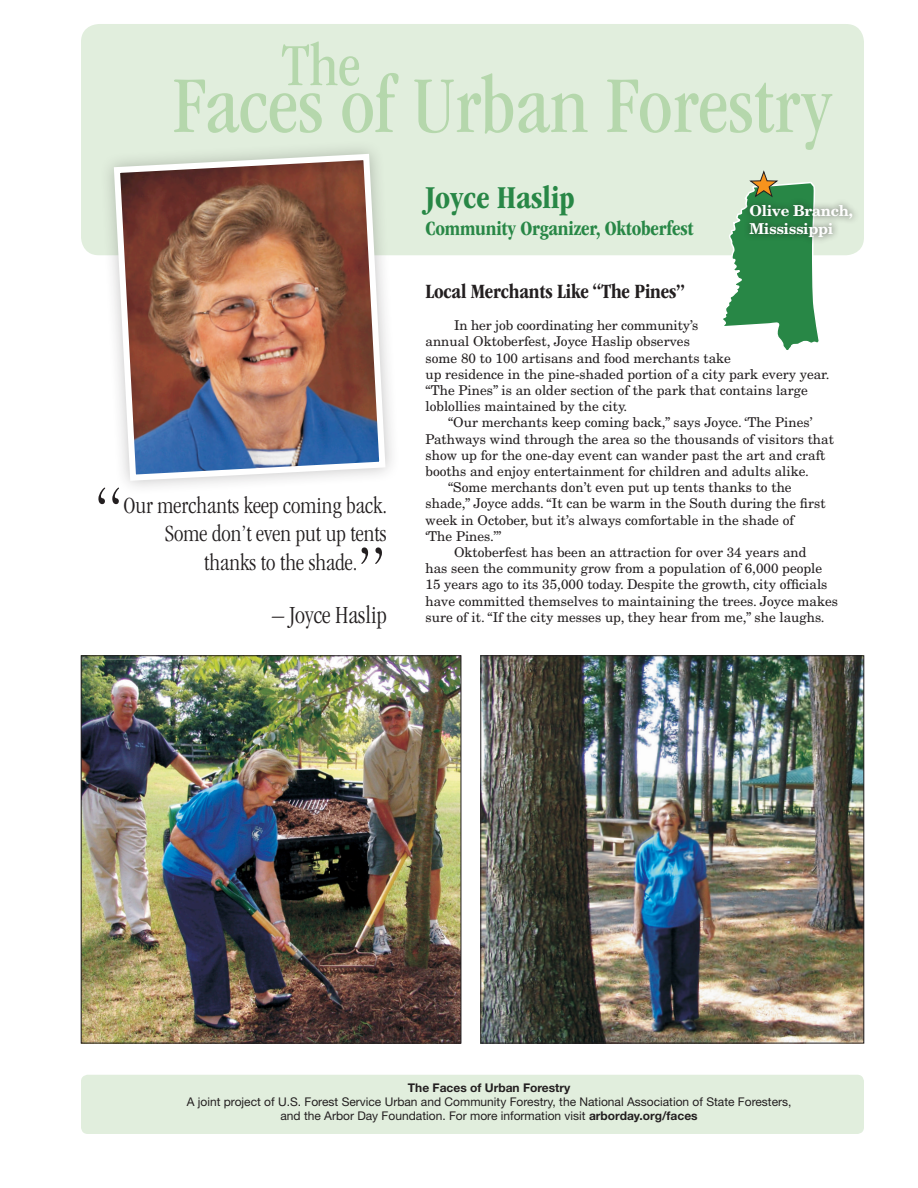
<style>
.page{position:relative;width:918px;height:1188px;background:#fff}
.page>*{position:absolute;margin:0;border:0;box-sizing:border-box;transform-origin:0 0}
.t1{font:300 condensed 75px "ITC Garamond Std";color:#231f20}
.t2{font:700 condensed 33px "ITC Garamond Std";color:#288746}
.t3{font:300 condensed 25.5px "ITC Garamond Std";color:#231f20}
.t4{font:300 condensed 24px "ITC Garamond Std";color:#231f20}
.t5{font:700 condensed 21px "ITC Garamond Std";letter-spacing:-.01em;color:#288746}
.t6{font:700 condensed 21px "ITC Garamond Std";letter-spacing:-.01em;color:#231f20}
.t7{font:700 15px/18px "New Century Schlbk LT Std";letter-spacing:-.02em;color:#fff}
.t8{font:13.5px/16.2px "New Century Schlbk LT Std";color:#231f20}
.t9{font:12px/14.4px "Helvetica Neue LT Std";color:#231f20;text-align:center}
.t10{font:700 12px "Helvetica Neue LT Std";color:#231f20}
.s1{font-weight:700}
</style>
<div class="page">
<div style="left:81px;top:24px;width:783px;height:231px;background:#e1eedd;border-radius:18px"></div>
<div style="left:81px;top:1075px;width:783px;height:59px;background:#e1eedd;border-radius:7px"></div>
<svg style="left:174px;top:73px;width:658px;height:77px"></svg>
<svg style="left:282px;top:41px;width:77px;height:45px"></svg>
<div style="left:99px;top:139px;width:301px;height:357px;background:#231f20;opacity:.27"></div>
<img style="left:111px;top:151px;width:278px;height:333px">
<img style="left:83px;top:657px;width:376px;height:384px">
<div style="left:81px;top:655px;width:380px;height:388px;border:1px solid #231f20"></div>
<img style="left:482px;top:657px;width:380px;height:384px">
<div style="left:480px;top:655px;width:384px;height:388px;border:1px solid #231f20"></div>
<div style="left:743px;top:198px;width:117px;height:47px;background:#231f20;opacity:.75"></div>
<svg style="left:723px;top:171px;width:98px;height:179px"></svg>
<h1 class="t1" style="left:94px;top:475px;width:31px">“</h1>
<h3 class="t4" style="left:124px;top:492px;width:265px">Our merchants keep coming back.</h3>
<h3 class="t4" style="left:165px;top:520px;width:223px">Some don’t even put up tents</h3>
<h3 class="t4" style="left:204px;top:549px;width:155px">thanks to the shade.</h3>
<h1 class="t1" style="left:357px;top:531px;width:31px">”</h1>
<h3 class="t3" style="left:272px;top:600px;width:116px">– Joyce Haslip</h3>
<h2 class="t2" style="left:426px;top:179px;width:151px">Joyce Haslip</h2>
<h3 class="t5" style="left:426px;top:216px;width:270px">Community Organizer, Oktoberfest</h3>
<p class="t7" style="left:750px;top:202px;width:105px">Olive Branch,<br>Mississippi</p>
<h3 class="t6" style="left:426px;top:279px;width:261px">Local Merchants Like “The Pines”</h3>
<p class="t8" style="left:426px;top:317px;width:406px;text-indent:28px">In her job coordinating her community’s<br>annual Oktoberfest, Joyce Haslip observes<br>some 80 to 100 artisans and food merchants take<br>up residence in the pine-shaded portion of a city park every year. “The Pines” is an older section of the park that contains large loblollies maintained by the city.</p>
<p class="t8" style="left:448px;top:414px;width:366px">“Our merchants keep coming back,” says Joyce. ‘The Pines’</p>
<p class="t8" style="left:426px;top:431px;width:410px">Pathways wind through the area so the thousands of visitors that</p>
<p class="t8" style="left:426px;top:447px;width:401px">show up for the one-day event can wander past the art and craft</p>
<p class="t8" style="left:426px;top:463px;width:385px">booths and enjoy entertainment for children and adults alike.</p>
<p class="t8" style="left:448px;top:479px;width:345px">“Some merchants don’t even put up tents thanks to the</p>
<p class="t8" style="left:426px;top:495px;width:402px">shade,” Joyce adds. “It can be warm in the South during the first</p>
<p class="t8" style="left:426px;top:512px;width:370px">week in October, but it’s always comfortable in the shade of</p>
<p class="t8" style="left:426px;top:528px;width:77px">‘The Pines.’”</p>
<p class="t8" style="left:454px;top:544px;width:354px">Oktoberfest has been an attraction for over 34 years and</p>
<p class="t8" style="left:426px;top:560px;width:398px">has seen the community grow from a population of 6,000 people</p>
<p class="t8" style="left:426px;top:576px;width:404px">15 years ago to its 35,000 today. Despite the growth, city officials</p>
<p class="t8" style="left:426px;top:593px;width:414px">have committed themselves to maintaining the trees. Joyce makes</p>
<p class="t8" style="left:426px;top:609px;width:401px">sure of it. “If the city messes up, they hear from me,” she laughs.</p>
<p class="t10" style="left:408px;top:1080px;width:164px">The Faces of Urban Forestry</p>
<p class="t9" style="left:187px;top:1094px;width:606px">A joint project of U.S. Forest Service Urban and Community Forestry, the National Association of State Foresters, and the Arbor Day Foundation. For more information visit <span class="s1">arborday.org/faces</span></p>
</div>
